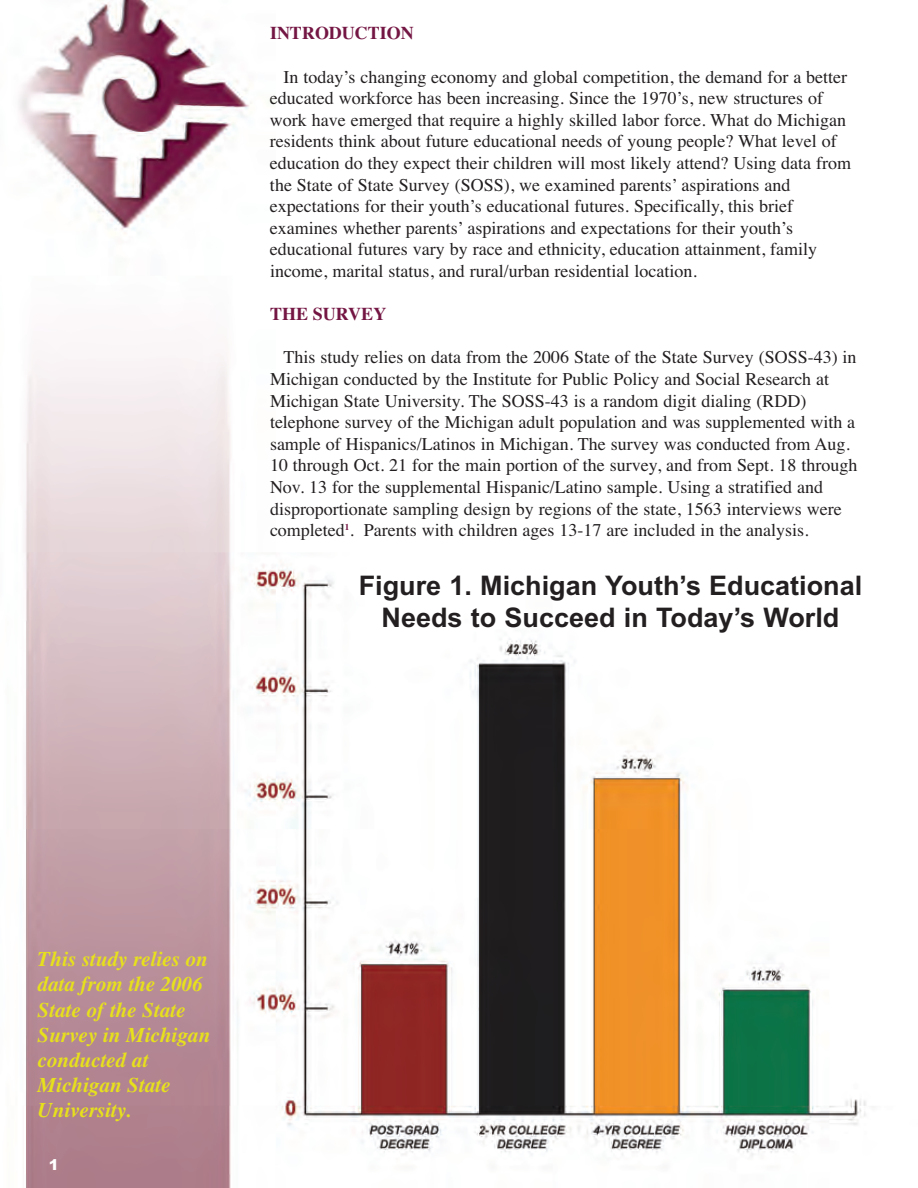
<style>
.page{position:relative;width:918px;height:1188px;background:#fff}
.page>*{position:absolute;margin:0;border:0;box-sizing:border-box;transform-origin:0 0}
.t1{font:700 27px/32.4px "Arial";color:#231f20;text-align:center}
.t2{font:italic 700 21px/25.2px "Times";color:#e7e11c}
.t3{font:18px/21.6px "Times";color:#231f20}
.t4{font:700 18px "Times";color:#741643}
.t5{font:900 15px "Arial";color:#fff}
</style>
<div class="page">
<img style="left:19px;top:0;width:847px;height:1188px">
<p class="t4" style="left:270px;top:23px;width:145px">INTRODUCTION</p>
<p class="t3" style="left:270px;top:65px;width:583px;text-indent:14px">In today’s changing economy and global competition, the demand for a better educated workforce has been increasing. Since the 1970’s, new structures of work have emerged that require a highly skilled labor force. What do Michigan residents think about future educational needs of young people? What level of education do they expect their children will most likely attend? Using data from the State of State Survey (SOSS), we examined parents’ aspirations and expectations for their youth’s educational futures. Specifically, this brief examines whether parents’ aspirations and expectations for their youth’s educational futures vary by race and ethnicity, education attainment, family income, marital status, and rural/urban residential location.</p>
<p class="t4" style="left:270px;top:303px;width:118px">THE SURVEY</p>
<p class="t3" style="left:270px;top:346px;width:589px;text-indent:13px">This study relies on data from the 2006 State of the State Survey (SOSS-43) in Michigan conducted by the Institute for Public Policy and Social Research at Michigan State University. The SOSS-43 is a random digit dialing (RDD) telephone survey of the Michigan adult population and was supplemented with a sample of Hispanics/Latinos in Michigan. The survey was conducted from Aug.<br>10 through Oct. 21 for the main portion of the survey, and from Sept. 18 through Nov. 13 for the supplemental Hispanic/Latino sample. Using a stratified and disproportionate sampling design by regions of the state, 1563 interviews were completed<sup>1</sup>. Parents with children ages 13-17 are included in the analysis.</p>
<h1 class="t1" style="left:359px;top:569px;width:505px">Figure 1. Michigan Youth’s Educational<br>Needs to Succeed in Today’s World</h1>
<p class="t2" style="left:38px;top:946px;width:174px">This study relies on data from the 2006<br>State of the State<br>Survey in Michigan conducted at<br>Michigan State<br>University.</p>
<p class="t5" style="left:49px;top:1156px;width:12px">1</p>
</div>
